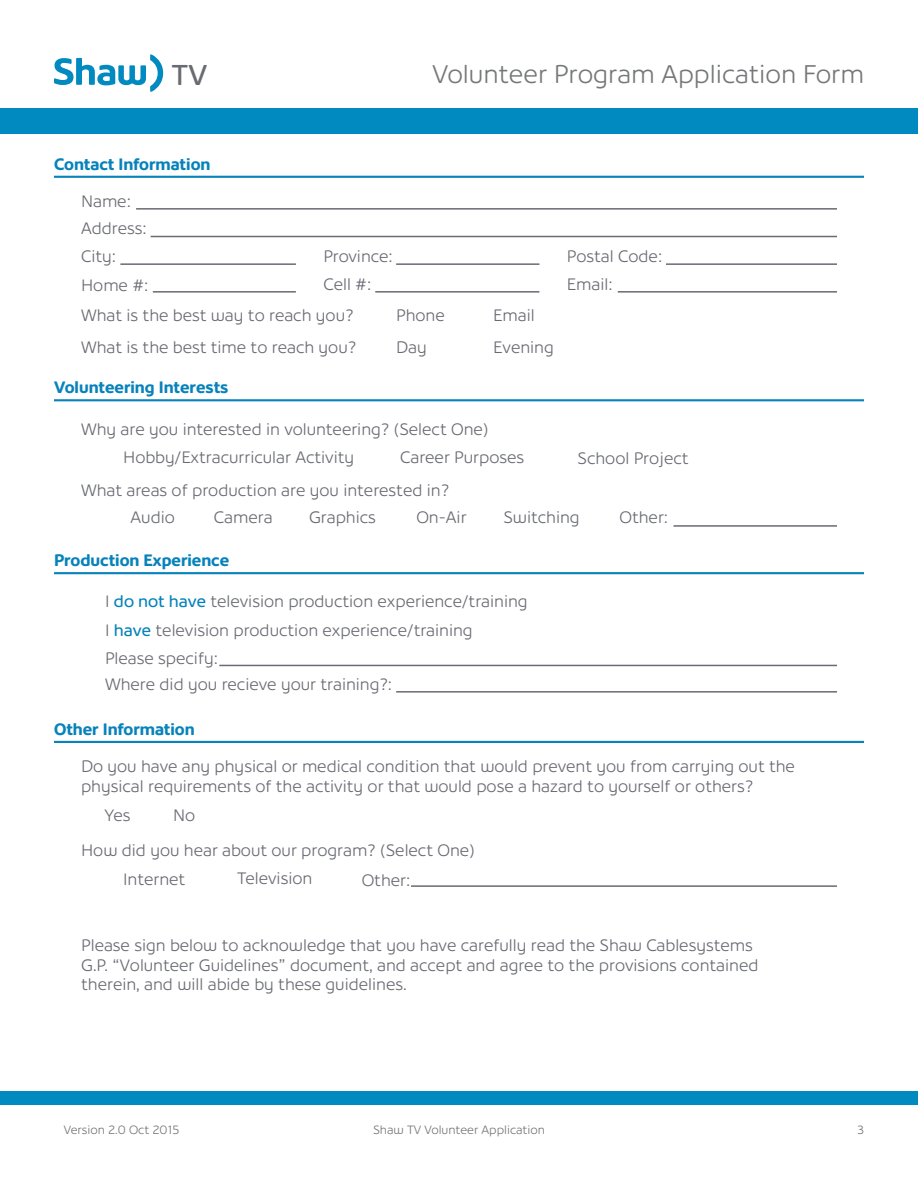
<style>
.page{position:relative;width:918px;height:1188px;background:#fff}
.page>*{position:absolute;margin:0;border:0;box-sizing:border-box;transform-origin:0 0}
.t1{font:500 28.65px "Shaw";color:#696b73}
.t2{font:25.5px "Shaw";color:#757779}
.Small_Headings{font:16.5px/19.5px "Shaw";color:#696b73}
.Shaw_Main{font:16.5px "Shaw";color:#696b73}
.t3{font:700 16.5px "Shaw";color:#0782bb}
.t4{font:12px "Shaw";color:#757779}
.s1{font-weight:500;color:#0782bb}
</style>
<div class="page">
<div style="left:0;top:108px;width:918px;height:26px;background:#008abf"></div>
<div style="left:0;top:1092px;width:918px;height:13px;background:#008abf"></div>
<svg style="left:54px;top:54px;width:109px;height:38px"></svg>
<hr style="left:54px;top:399px;width:810px;height:2px;background:#0782bb">
<hr style="left:54px;top:572px;width:810px;height:2px;background:#0782bb">
<hr style="left:54px;top:741px;width:810px;height:2px;background:#0782bb">
<hr style="left:54px;top:176px;width:810px;height:2px;background:#0782bb">
<hr style="left:136px;top:208px;width:701px;height:2px;background:#696b73">
<hr style="left:151px;top:236px;width:686px;height:1px;background:#696b73">
<hr style="left:120px;top:263px;width:176px;height:2px;background:#696b73">
<hr style="left:153px;top:291px;width:143px;height:2px;background:#696b73">
<hr style="left:396px;top:263px;width:143px;height:2px;background:#696b73">
<hr style="left:375px;top:291px;width:164px;height:2px;background:#696b73">
<hr style="left:674px;top:525px;width:163px;height:2px;background:#696b73">
<hr style="left:666px;top:263px;width:171px;height:2px;background:#696b73">
<hr style="left:618px;top:291px;width:219px;height:2px;background:#696b73">
<hr style="left:219px;top:665px;width:618px;height:1px;background:#696b73">
<hr style="left:396px;top:691px;width:441px;height:2px;background:#696b73">
<hr style="left:411px;top:885px;width:426px;height:2px;background:#696b73">
<h1 class="t1" style="left:172px;top:58px;width:37px">TV</h1>
<p class="t3" style="left:54px;top:155px;width:158px">Contact Information</p>
<h2 class="t2" style="left:433px;top:60px;width:433px">Volunteer Program Application Form</h2>
<p class="Small_Headings" style="left:81px;top:192px;width:51px">Name:</p>
<p class="Small_Headings" style="left:81px;top:219px;width:67px">Address:</p>
<p class="Small_Headings" style="left:81px;top:247px;width:37px">City:</p>
<p class="Small_Headings" style="left:81px;top:275px;width:69px">Home #:</p>
<p class="Small_Headings" style="left:81px;top:305px;width:274px">What is the best way to reach you?</p>
<p class="Small_Headings" style="left:81px;top:337px;width:277px">What is the best time to reach you?</p>
<p class="Small_Headings" style="left:323px;top:247px;width:71px">Province:</p>
<p class="Small_Headings" style="left:323px;top:274px;width:49px">Cell #:</p>
<p class="Small_Headings" style="left:396px;top:305px;width:50px">Phone</p>
<p class="Small_Headings" style="left:396px;top:337px;width:32px">Day</p>
<p class="t3" style="left:54px;top:378px;width:176px">Volunteering Interests</p>
<p class="Small_Headings" style="left:493px;top:305px;width:43px">Email</p>
<p class="Small_Headings" style="left:493px;top:337px;width:62px">Evening</p>
<p class="Small_Headings" style="left:81px;top:419px;width:409px">Why are you interested in volunteering? (Select One)</p>
<p class="Shaw_Main" style="left:123px;top:448px;width:233px">Hobby/Extracurricular Activity</p>
<p class="Shaw_Main" style="left:400px;top:448px;width:126px">Career Purposes</p>
<p class="Small_Headings" style="left:81px;top:480px;width:370px">What areas of production are you interested in?</p>
<p class="Small_Headings" style="left:567px;top:247px;width:97px">Postal Code:</p>
<p class="Small_Headings" style="left:567px;top:274px;width:47px">Email:</p>
<p class="Shaw_Main" style="left:578px;top:449px;width:112px">School Project</p>
<p class="Small_Headings" style="left:131px;top:507px;width:46px">Audio</p>
<p class="Small_Headings" style="left:214px;top:507px;width:60px">Camera</p>
<p class="Small_Headings" style="left:309px;top:507px;width:68px">Graphics</p>
<p class="Small_Headings" style="left:416px;top:507px;width:52px">On-Air</p>
<p class="Small_Headings" style="left:503px;top:507px;width:78px">Switching</p>
<p class="Small_Headings" style="left:619px;top:507px;width:50px">Other:</p>
<p class="t3" style="left:54px;top:551px;width:177px">Production Experience</p>
<p class="Small_Headings" style="left:105px;top:592px;width:424px">I <span class="s1">do not have</span> television production experience/training</p>
<p class="Small_Headings" style="left:105px;top:621px;width:369px">I <span class="s1">have</span> television production experience/training</p>
<p class="Small_Headings" style="left:105px;top:648px;width:115px">Please specify:</p>
<p class="Small_Headings" style="left:105px;top:674px;width:289px">Where did you recieve your training?:</p>
<p class="t3" style="left:54px;top:720px;width:142px">Other Information</p>
<p class="Small_Headings" style="left:81px;top:757px;width:715px">Do you have any physical or medical condition that would prevent you from carrying out the physical requirements of the activity or that would pose a hazard to yourself or others?</p>
<p class="Small_Headings" style="left:104px;top:805px;width:28px">Yes</p>
<p class="Small_Headings" style="left:173px;top:805px;width:24px">No</p>
<p class="Small_Headings" style="left:81px;top:841px;width:395px">How did you hear about our program? (Select One)</p>
<p class="Shaw_Main" style="left:123px;top:870px;width:64px">Internet</p>
<p class="Shaw_Main" style="left:237px;top:869px;width:77px">Television</p>
<p class="Shaw_Main" style="left:362px;top:871px;width:50px">Other:</p>
<p class="Small_Headings" style="left:81px;top:936px;width:679px">Please sign below to acknowledge that you have carefully read the Shaw Cablesystems<br>G.P. “Volunteer Guidelines” document, and accept and agree to the provisions contained therein, and will abide by these guidelines.</p>
<p class="t4" style="left:64px;top:1123px;width:117px">Version 2.0 Oct 2015</p>
<p class="t4" style="left:373px;top:1123px;width:173px">Shaw TV Volunteer Application</p>
<p class="t4" style="left:857px;top:1123px;width:8px">3</p>
</div>
